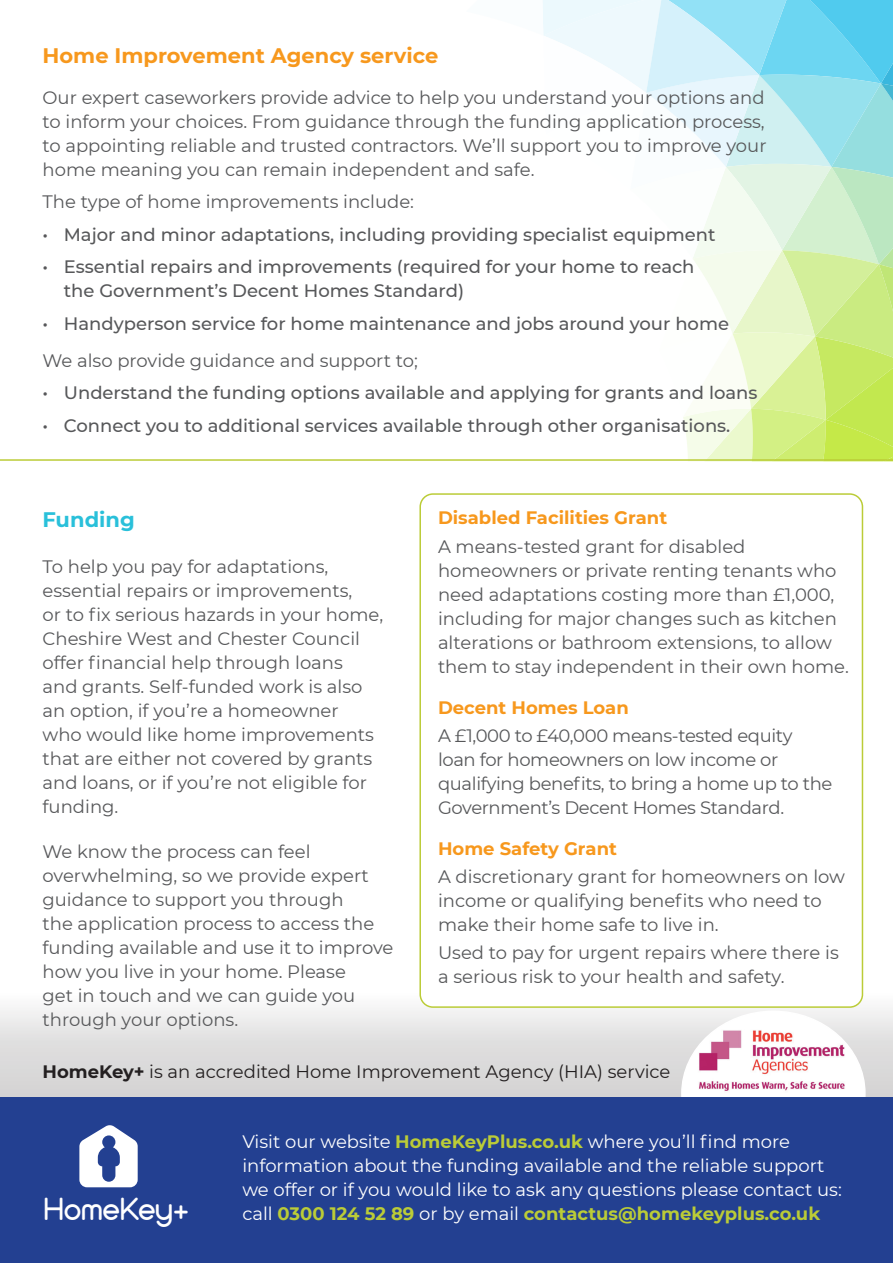
<style>
.page{position:relative;width:893px;height:1263px;background:#fff}
.page>*{position:absolute;margin:0;border:0;box-sizing:border-box;transform-origin:0 0}
.t1{font:29.85px "Versatylo Rounded";color:#fff}
.t2{font:700 21px "Montserrat";color:#f7981d}
.t3{font:700 21px "Montserrat";color:#29c0da}
.t4{font:18px/24px "Montserrat";color:#57585a}
.t5{font:500 18px/24px "Montserrat";color:#57585a}
.t6{font:18px/24px "Montserrat";color:#fff}
.t7{font:18px/24px "Montserrat";letter-spacing:-.02em;color:#57585a}
.t8{font:18px "Montserrat";color:#231f20}
.t9{font:700 18px "Montserrat";color:#f7981d}
.t10{font:700 18px "Montserrat";color:#bbcc37}
.s1{font-weight:700}
.s2{font-weight:700;color:#bbcc37}
.s3{font-weight:400;color:#fff}
</style>
<div class="page">
<div style="left:0;top:992px;width:893px;height:105px;background:linear-gradient(to bottom,#f9f9f9,#cfcece)"></div>
<div style="left:420px;top:494px;width:442px;height:513px;background:#fff;border-radius:13px"></div>
<div style="left:419px;top:493px;width:444px;height:515px;border:2px solid #bbcc37;border-radius:13px"></div>
<svg style="left:543px;top:0;width:350px;height:459px"></svg>
<hr style="left:0;top:459px;width:893px;height:2px;background:#bbcc37">
<div style="left:682px;top:1011px;width:183px;height:164px;background:#fff;border-radius:50%"></div>
<img style="left:696px;top:1029px;width:149px;height:62px">
<div style="left:0;top:1097px;width:893px;height:166px;background:#234091"></div>
<svg style="left:79px;top:1125px;width:59px;height:62px"></svg>
<p class="t2" style="left:43px;top:40px;width:397px">Home Improvement Agency service</p>
<p class="t4" style="left:43px;top:85px;width:725px;text-align:justify">Our expert caseworkers provide advice to help you understand your options and to inform your choices. From guidance through the funding application process, to appointing reliable and trusted contractors. We’ll support you to improve your home meaning you can remain independent and safe.</p>
<p class="t4" style="left:43px;top:189px;width:373px">The type of home improvements include:</p>
<p class="t5" style="left:43px;top:222px;width:675px">• Major and minor adaptations, including providing specialist equipment</p>
<p class="t5" style="left:64px;top:254px;width:632px;text-indent:-21px">• Essential repairs and improvements (required for your home to reach the Government’s Decent Homes Standard)</p>
<p class="t5" style="left:43px;top:311px;width:688px">• Handyperson service for home maintenance and jobs around your home</p>
<p class="t4" style="left:43px;top:348px;width:377px">We also provide guidance and support to;</p>
<p class="t5" style="left:43px;top:380px;width:716px">• Understand the funding options available and applying for grants and loans</p>
<p class="t5" style="left:43px;top:413px;width:689px">• Connect you to additional services available through other organisations.</p>
<p class="t3" style="left:43px;top:505px;width:94px">Funding</p>
<p class="t4" style="left:43px;top:554px;width:342px">To help you pay for adaptations, essential repairs or improvements,<br>or to fix serious hazards in your home,<br>Cheshire West and Chester Council offer financial help through loans<br>and grants. Self-funded work is also an option, if you’re a homeowner<br>who would like home improvements that are either not covered by grants and loans, or if you’re not eligible for funding.</p>
<p class="t4" style="left:43px;top:839px;width:352px">We know the process can feel overwhelming, so we provide expert guidance to support you through<br>the application process to access the funding available and use it to improve how you live in your home. Please<br>get in touch and we can guide you through your options.</p>
<p class="t9" style="left:438px;top:505px;width:231px">Disabled Facilities Grant</p>
<p class="t4" style="left:438px;top:534px;width:412px">A means-tested grant for disabled homeowners or private renting tenants who need adaptations costing more than £1,000, including for major changes such as kitchen alterations or bathroom extensions, to allow them to stay independent in their own home.</p>
<p class="t9" style="left:438px;top:694px;width:192px">Decent Homes Loan</p>
<p class="t7" style="left:438px;top:723px;width:396px">A £1,000 to £40,000 means-tested equity loan for homeowners on low income or qualifying benefits, to bring a home up to the Government’s Decent Homes Standard.</p>
<p class="t9" style="left:438px;top:835px;width:180px">Home Safety Grant</p>
<p class="t4" style="left:438px;top:864px;width:409px">A discretionary grant for homeowners on low income or qualifying benefits who need to make their home safe to live in.</p>
<p class="t4" style="left:438px;top:940px;width:402px">Used to pay for urgent repairs where there is a serious risk to your health and safety.</p>
<p class="t8" style="left:43px;top:1059px;width:629px"><span class="s1">HomeKey+</span> is an accredited Home Improvement Agency (HIA) service</p>
<p class="t6" style="left:242px;top:1129px;width:601px">Visit our website <span class="s2">HomeKeyPlus.co.uk</span> where you’ll find more information about the funding available and the reliable support we offer or if you would like to ask any questions please contact us:</p>
<h1 class="t1" style="left:44px;top:1193px;width:146px">HomeKey+</h1>
<p class="t10" style="left:242px;top:1201px;width:579px"><span class="s3">call</span> 0300 124 52 89 <span class="s3">or by email</span> contactus@homekeyplus.co.uk</p>
</div>
